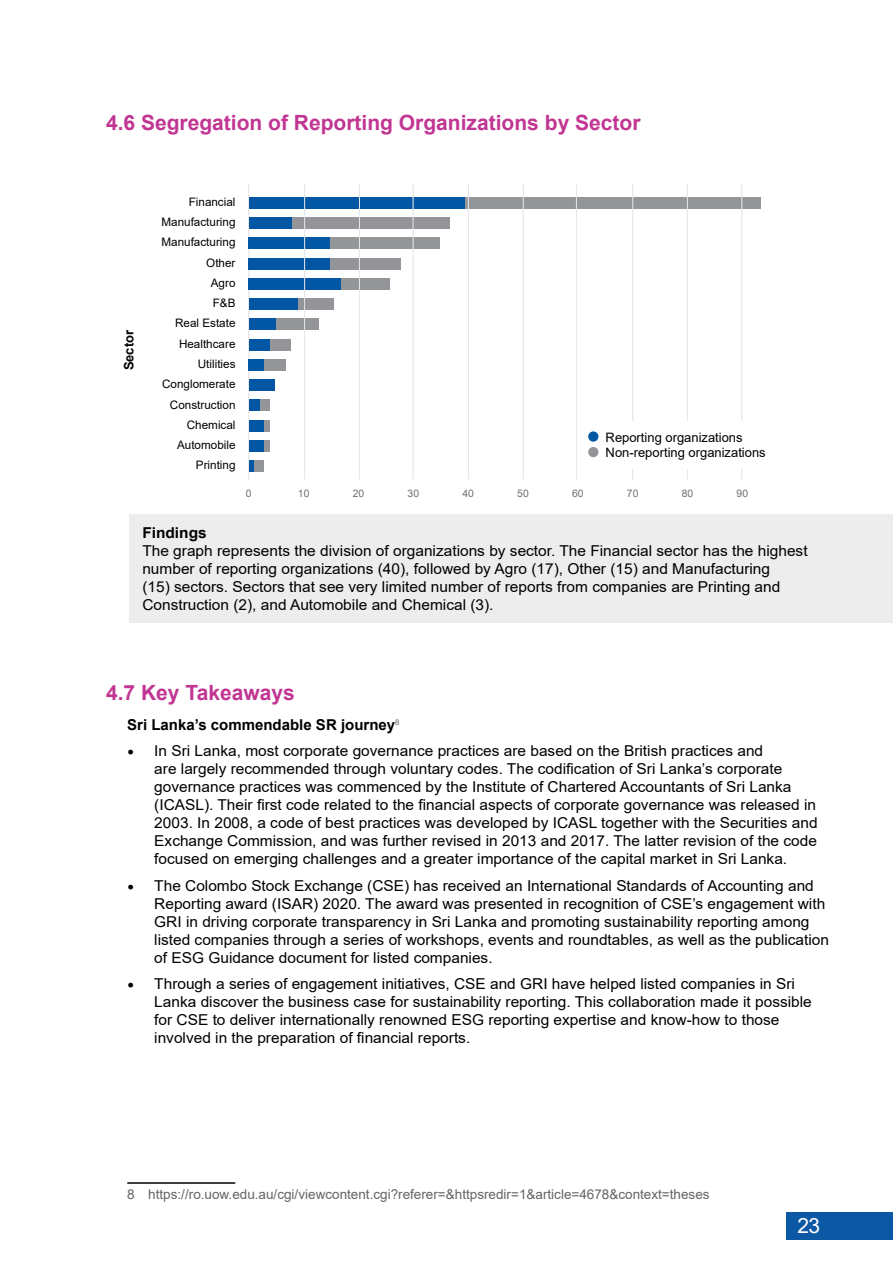
<style>
.page{position:relative;width:893px;height:1263px;background:#fff}
.page>*{position:absolute;margin:0;border:0;box-sizing:border-box;transform-origin:0 0}
.t1{font:700 21px "Arial";color:#c13593}
.t2{font:21px "Arial";color:#fff}
.t3{font:15px/18px "Arial";color:#000}
.t4{font:700 15px "Arial";color:#000}
.t5{font:13.5px "Arial";color:#636466}
.t6{font:13.05px/15.6px "Arial";color:#000}
.t7{font:700 13.05px "Arial";color:#000}
.t8{font:11.7px/20.2px "Arial";color:#000;text-align:right}
.t9{font:10.35px "Arial";color:#6d6e71}
.s1{font-family:"Minion Pro";font-size:18px}
</style>
<div class="page">
<div style="left:787px;top:1212px;width:106px;height:27px;background:#0d58a4"></div>
<hr style="left:249px;top:184px;width:1px;height:295px;background:#e6e7e8">
<div style="left:249px;top:197px;width:216px;height:11px;background:#0257a5"></div>
<div style="left:249px;top:217px;width:43px;height:12px;background:#0257a5"></div>
<div style="left:465px;top:197px;width:296px;height:11px;background:#939598"></div>
<div style="left:292px;top:217px;width:158px;height:12px;background:#939598"></div>
<div style="left:330px;top:238px;width:109px;height:11px;background:#939598"></div>
<div style="left:330px;top:258px;width:70px;height:11px;background:#939598"></div>
<div style="left:264px;top:359px;width:21px;height:11px;background:#939598"></div>
<div style="left:276px;top:319px;width:43px;height:11px;background:#939598"></div>
<div style="left:259px;top:400px;width:11px;height:11px;background:#939598"></div>
<div style="left:254px;top:461px;width:9px;height:11px;background:#939598"></div>
<div style="left:263px;top:420px;width:7px;height:11px;background:#939598"></div>
<div style="left:263px;top:440px;width:7px;height:11px;background:#939598"></div>
<div style="left:270px;top:339px;width:21px;height:11px;background:#939598"></div>
<div style="left:298px;top:299px;width:36px;height:11px;background:#939598"></div>
<div style="left:341px;top:278px;width:48px;height:11px;background:#939598"></div>
<div style="left:249px;top:238px;width:81px;height:11px;background:#0257a5"></div>
<div style="left:249px;top:258px;width:81px;height:11px;background:#0257a5"></div>
<div style="left:249px;top:278px;width:92px;height:11px;background:#0257a5"></div>
<div style="left:249px;top:299px;width:49px;height:11px;background:#0257a5"></div>
<div style="left:249px;top:319px;width:27px;height:11px;background:#0257a5"></div>
<div style="left:249px;top:339px;width:21px;height:11px;background:#0257a5"></div>
<div style="left:249px;top:359px;width:15px;height:11px;background:#0257a5"></div>
<div style="left:249px;top:380px;width:26px;height:11px;background:#0257a5"></div>
<div style="left:249px;top:400px;width:10px;height:11px;background:#0257a5"></div>
<div style="left:249px;top:420px;width:14px;height:11px;background:#0257a5"></div>
<div style="left:249px;top:440px;width:14px;height:11px;background:#0257a5"></div>
<div style="left:249px;top:461px;width:5px;height:11px;background:#0257a5"></div>
<hr style="left:304px;top:184px;width:1px;height:295px;background:#e6e7e8">
<hr style="left:359px;top:184px;width:1px;height:295px;background:#e6e7e8">
<hr style="left:413px;top:184px;width:1px;height:295px;background:#e6e7e8">
<hr style="left:468px;top:184px;width:1px;height:295px;background:#e6e7e8">
<hr style="left:523px;top:184px;width:1px;height:295px;background:#e6e7e8">
<hr style="left:576px;top:184px;width:1px;height:295px;background:#e6e7e8">
<hr style="left:632px;top:184px;width:1px;height:295px;background:#e6e7e8">
<hr style="left:687px;top:184px;width:1px;height:295px;background:#e6e7e8">
<hr style="left:742px;top:184px;width:1px;height:295px;background:#e6e7e8">
<div style="left:583px;top:422px;width:179px;height:47px;background:#fff"></div>
<div style="left:588px;top:431px;width:10px;height:11px;background:#0257a5;border-radius:50%"></div>
<div style="left:588px;top:447px;width:10px;height:10px;background:#939598;border-radius:50%"></div>
<div style="left:130px;top:514px;width:763px;height:109px;background:#ededee"></div>
<hr style="left:127px;top:1182px;width:108px;height:2px;background:#000">
<h1 class="t1" style="left:106px;top:108px;width:536px">4.6 Segregation of Reporting Organizations by Sector</h1>
<p class="t8" style="left:189px;top:192px;width:48px">Financial</p>
<p class="t8" style="left:161px;top:232px;width:76px">Manufacturing</p>
<p class="t8" style="left:161px;top:212px;width:76px">Manufacturing</p>
<p class="t8" style="left:206px;top:252px;width:31px">Other</p>
<p class="t7" style="left:120px;top:370px;width:42px;rotate:-90deg">Sector</p>
<p class="t8" style="left:211px;top:273px;width:26px">Agro</p>
<p class="t8" style="left:213px;top:293px;width:24px">F&amp;B</p>
<p class="t8" style="left:179px;top:333px;width:58px">Healthcare</p>
<p class="t8" style="left:175px;top:313px;width:62px">Real Estate</p>
<p class="t8" style="left:198px;top:354px;width:39px">Utilities</p>
<p class="t8" style="left:170px;top:394px;width:67px">Construction<br>Chemical</p>
<p class="t8" style="left:162px;top:374px;width:75px">Conglomerate</p>
<p class="t8" style="left:177px;top:435px;width:60px">Automobile<br>Printing</p>
<p class="t6" style="left:606px;top:429px;width:162px">Reporting organizations<br>Non-reporting organizations</p>
<p class="t9" style="left:246px;top:486px;width:7px">0</p>
<p class="t9" style="left:298px;top:486px;width:13px">10</p>
<p class="t9" style="left:353px;top:486px;width:13px">20</p>
<p class="t9" style="left:408px;top:486px;width:13px">30</p>
<p class="t9" style="left:462px;top:486px;width:13px">40</p>
<p class="t9" style="left:517px;top:486px;width:13px">50</p>
<p class="t9" style="left:572px;top:486px;width:13px">60</p>
<p class="t9" style="left:627px;top:486px;width:13px">70</p>
<p class="t9" style="left:682px;top:486px;width:13px">80</p>
<p class="t9" style="left:737px;top:486px;width:13px">90</p>
<p class="t4" style="left:142px;top:522px;width:66px">Findings</p>
<p class="t3" style="left:142px;top:542px;width:667px">The graph represents the division of organizations by sector. The Financial sector has the highest number of reporting organizations (40), followed by Agro (17), Other (15) and Manufacturing<br>(15) sectors. Sectors that see very limited number of reports from companies are Printing and Construction (2), and Automobile and Chemical (3).</p>
<h1 class="t1" style="left:106px;top:678px;width:190px">4.7 Key Takeaways</h1>
<p class="t4" style="left:127px;top:714px;width:274px">Sri Lanka’s commendable SR journey<sup>8</sup></p>
<p class="t3" style="left:154px;top:742px;width:665px;text-indent:-27px"><span class="s1">•</span> In Sri Lanka, most corporate governance practices are based on the British practices and<br>are largely recommended through voluntary codes. The codification of Sri Lanka’s corporate governance practices was commenced by the Institute of Chartered Accountants of Sri Lanka (ICASL). Their first code related to the financial aspects of corporate governance was released in 2003. In 2008, a code of best practices was developed by ICASL together with the Securities and Exchange Commission, and was further revised in 2013 and 2017. The latter revision of the code focused on emerging challenges and a greater importance of the capital market in Sri Lanka.</p>
<p class="t3" style="left:154px;top:876px;width:676px;text-indent:-27px"><span class="s1">•</span> The Colombo Stock Exchange (CSE) has received an International Standards of Accounting and Reporting award (ISAR) 2020. The award was presented in recognition of CSE’s engagement with GRI in driving corporate transparency in Sri Lanka and promoting sustainability reporting among listed companies through a series of workshops, events and roundtables, as well as the publication of ESG Guidance document for listed companies.</p>
<p class="t3" style="left:154px;top:975px;width:659px;text-indent:-27px"><span class="s1">•</span> Through a series of engagement initiatives, CSE and GRI have helped listed companies in Sri Lanka discover the business case for sustainability reporting. This collaboration made it possible for CSE to deliver internationally renowned ESG reporting expertise and know-how to those involved in the preparation of financial reports.</p>
<p class="t5" style="left:127px;top:1185px;width:584px">8 https://ro.uow.edu.au/cgi/viewcontent.cgi?referer=&amp;httpsredir=1&amp;article=4678&amp;context=theses</p>
<h1 class="t2" style="left:797px;top:1211px;width:24px">23</h1>
</div>
